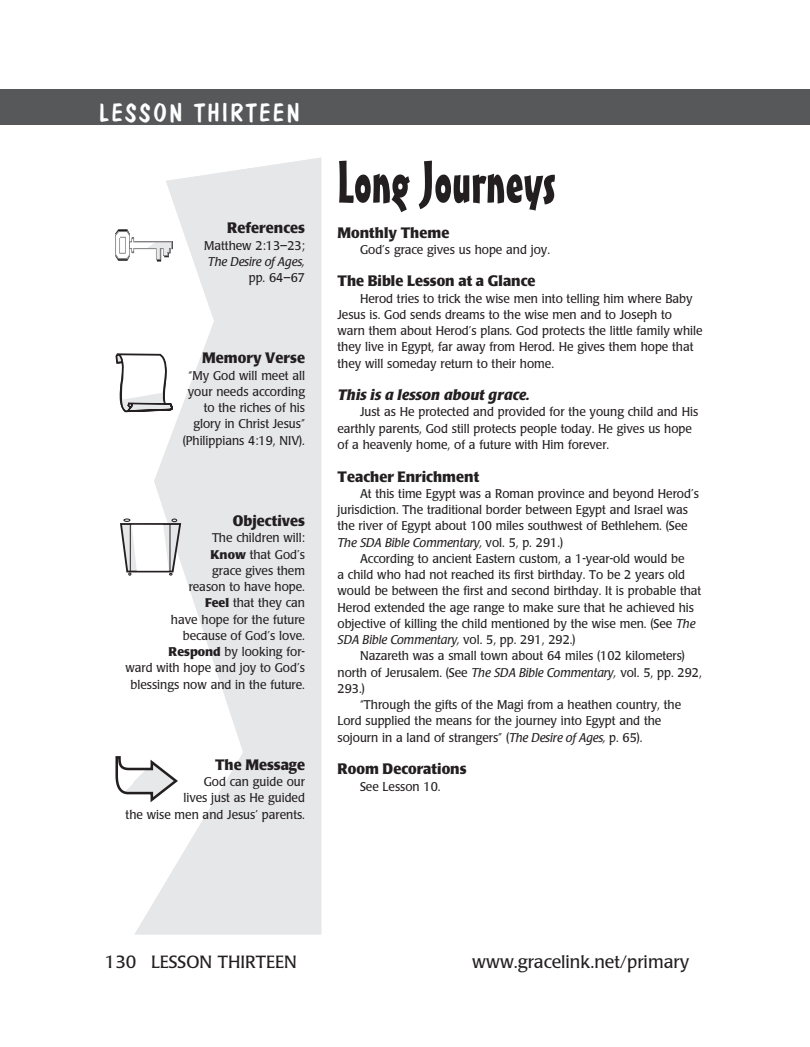
<style>
.page{position:relative;width:810px;height:1047px;background:#fff}
.page>*{position:absolute;margin:0;border:0;box-sizing:border-box;transform-origin:0 0}
.Lesson_title{font:57.5px "Mister Earl BT";color:#231f20}
.t1{font:25px "Dom Casual D";letter-spacing:.1em;color:#fff}
.t2{font:17.5px "Poppl Laudatio";color:#231f20}
.subhead{font:700 15px "Poppl Laudatio";color:#231f20;scale:.95 1}
.subhead-right{font:700 15px "Poppl Laudatio";color:#231f20;scale:.95 1}
.subhead-2{font:italic 700 15px "Poppl Laudatio";color:#231f20}
.body{font:12.5px/16.2px "Poppl Laudatio";color:#231f20;scale:.95 1}
.body-right{font:12.5px/16.2px "Poppl Laudatio";color:#231f20;text-align:right;scale:.95 1}
.body-right-2{font:italic 12.5px "Poppl Laudatio";color:#231f20}
.s1{font-weight:700}
.s2{font-style:italic}
</style>
<div class="page">
<div style="left:0;top:89px;width:765px;height:36px;background:#57585a"></div>
<div style="left:765px;top:89px;width:45px;height:36px;background:#57585a"></div>
<svg style="left:135px;top:158px;width:186px;height:776px;fill:#e6e7e9"></svg>
<svg style="left:115px;top:229px;width:58px;height:32px"></svg>
<svg style="left:115px;top:353px;width:58px;height:59px"></svg>
<svg style="left:120px;top:518px;width:61px;height:57px"></svg>
<hr style="left:130px;top:523px;width:1px;height:48px;background:#231f20">
<hr style="left:170px;top:524px;width:1px;height:47px;background:#231f20">
<svg style="left:115px;top:756px;width:63px;height:46px"></svg>
<p class="t1" style="left:99px;top:98px;width:202px">LESSON THIRTEEN</p>
<p class="subhead-right" style="left:227px;top:219px;width:83px">References</p>
<p class="body-right" style="left:204px;top:237px;width:108px">Matthew 2:13–23;</p>
<p class="body-right-2" style="left:208px;top:254px;width:99px">The Desire of Ages,</p>
<p class="body-right" style="left:249px;top:270px;width:61px">pp. 64–67</p>
<p class="subhead-right" style="left:202px;top:349px;width:110px">Memory Verse</p>
<p class="body-right" style="left:189px;top:367px;width:124px">“My God will meet all</p>
<p class="body-right" style="left:188px;top:383px;width:125px">your needs according</p>
<p class="body-right" style="left:204px;top:400px;width:108px">to the riches of his</p>
<p class="body-right" style="left:193px;top:416px;width:119px">glory in Christ Jesus”</p>
<p class="body-right" style="left:183px;top:432px;width:130px">(Philippians 4:19, NIV).</p>
<p class="subhead-right" style="left:233px;top:512px;width:77px">Objectives</p>
<p class="body-right" style="left:212px;top:530px;width:99px">The children will:</p>
<p class="body-right" style="left:211px;top:546px;width:101px"><span class="s1">Know</span> that God’s</p>
<p class="body-right" style="left:212px;top:562px;width:99px">grace gives them</p>
<p class="body-right" style="left:189px;top:578px;width:124px">reason to have hope.</p>
<p class="body-right" style="left:205px;top:595px;width:107px"><span class="s1">Feel</span> that they can</p>
<p class="body-right" style="left:171px;top:611px;width:143px">have hope for the future</p>
<p class="body-right" style="left:183px;top:627px;width:130px">because of God’s love.</p>
<p class="body-right" style="left:126px;top:643px;width:190px"><span class="s1">Respond</span> by looking for-<br>ward with hope and joy to God’s blessings now and in the future.</p>
<p class="subhead-right" style="left:215px;top:756px;width:96px">The Message</p>
<p class="body-right" style="left:204px;top:773px;width:108px">God can guide our</p>
<p class="body-right" style="left:183px;top:790px;width:129px">lives just as He guided</p>
<p class="body-right" style="left:126px;top:806px;width:190px">the wise men and Jesus’ parents.</p>
<p class="Lesson_title" style="left:338px;top:147px;width:219px">Long Journeys</p>
<p class="subhead" style="left:338px;top:224px;width:119px">Monthly Theme</p>
<p class="body" style="left:360px;top:241px;width:202px">God’s grace gives us hope and joy.</p>
<p class="subhead" style="left:338px;top:273px;width:210px">The Bible Lesson at a Glance</p>
<p class="body" style="left:338px;top:290px;width:386px;text-indent:22px">Herod tries to trick the wise men into telling him where Baby Jesus is. God sends dreams to the wise men and to Joseph to<br>warn them about Herod’s plans. God protects the little family while they live in Egypt, far away from Herod. He gives them hope that they will someday return to their home.</p>
<p class="subhead-2" style="left:338px;top:386px;width:193px">This is a lesson about grace.</p>
<p class="body" style="left:338px;top:404px;width:381px;text-indent:22px">Just as He protected and provided for the young child and His earthly parents, God still protects people today. He gives us hope of a heavenly home, of a future with Him forever.</p>
<p class="subhead" style="left:338px;top:468px;width:151px">Teacher Enrichment</p>
<p class="body" style="left:338px;top:485px;width:382px;text-indent:22px">At this time Egypt was a Roman province and beyond Herod’s jurisdiction. The traditional border between Egypt and Israel was the river of Egypt about 100 miles southwest of Bethlehem. (See <span class="s2">The SDA Bible Commentary,</span> vol. 5, p. 291.)</p>
<p class="body" style="left:338px;top:550px;width:384px;text-indent:22px">According to ancient Eastern custom, a 1-year-old would be<br>a child who had not reached its first birthday. To be 2 years old would be between the first and second birthday. It is probable that Herod extended the age range to make sure that he achieved his objective of killing the child mentioned by the wise men. (See <span class="s2">The SDA Bible Commentary,</span> vol. 5, pp. 291, 292.)</p>
<p class="body" style="left:338px;top:648px;width:385px;text-indent:22px">Nazareth was a small town about 64 miles (102 kilometers) north of Jerusalem. (See <span class="s2">The SDA Bible Commentary,</span> vol. 5, pp. 292,<br>293.)</p>
<p class="body" style="left:338px;top:696px;width:363px;text-indent:22px">“Through the gifts of the Magi from a heathen country, the<br>Lord supplied the means for the journey into Egypt and the sojourn in a land of strangers” (<span class="s2">The Desire of Ages,</span> p. 65).</p>
<p class="subhead" style="left:338px;top:760px;width:137px">Room Decorations</p>
<p class="body" style="left:360px;top:778px;width:86px">See Lesson 10.</p>
<p class="t2" style="left:105px;top:952px;width:194px">130 LESSON THIRTEEN</p>
<p class="t2" style="left:472px;top:952px;width:218px">www.gracelink.net/primary</p>
</div>
